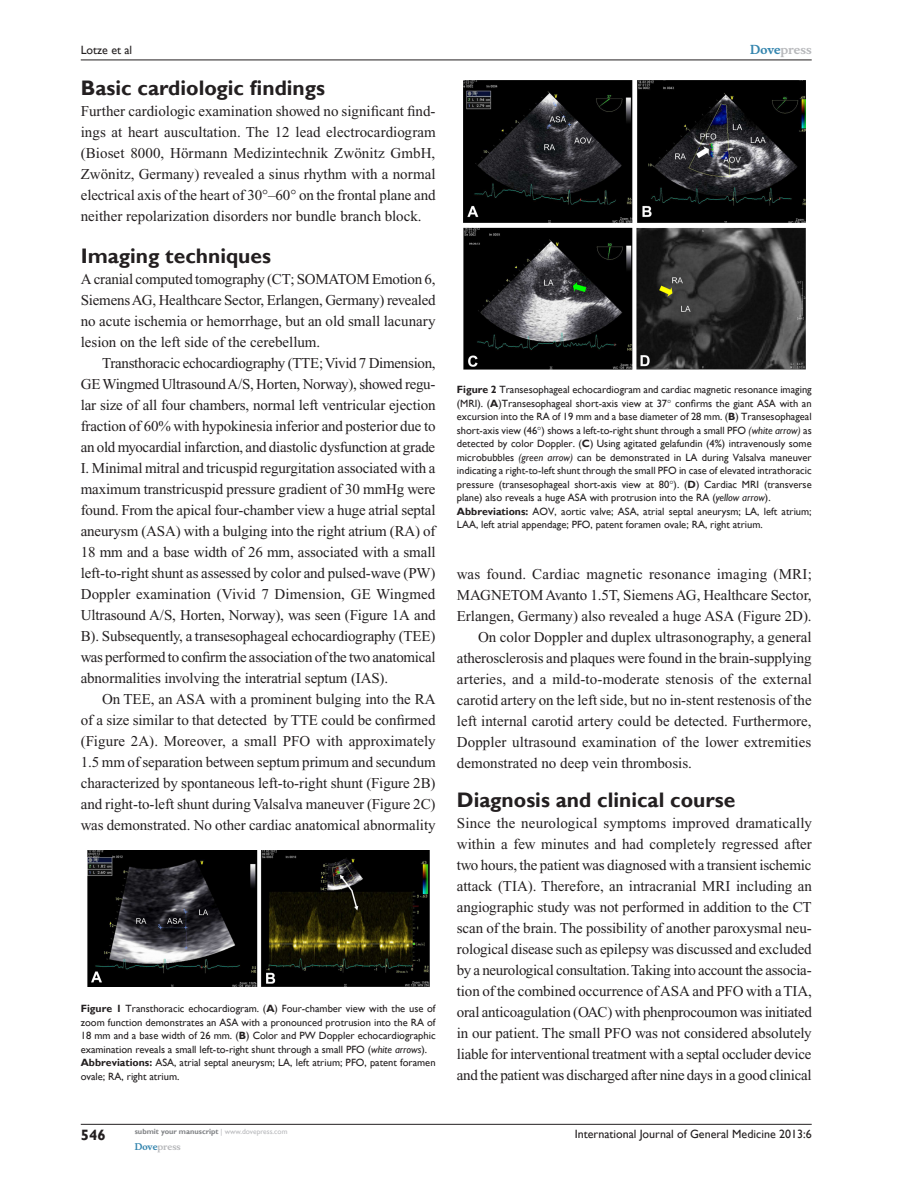
<style>
.page{position:relative;width:918px;height:1188px;background:#fff}
.page>*{position:absolute;margin:0;border:0;box-sizing:border-box;transform-origin:0 0}
.t1{font:700 21px "Gill Sans";color:#231f20}
.Tx{font:15px/21px "Times New Roman";letter-spacing:-.005em;color:#231f20;text-align:justify}
.TxF{font:15px/21px "Times New Roman";color:#231f20;text-align:justify}
.RunFolio-V{font:700 15px "Gill Sans";color:#231f20}
.RunF-V{font:12px "Gill Sans";color:#231f20}
.RunH-Brand-V{font:700 12px "Musee";color:#b8b9bc}
.RunH-V{font:12px "Gill Sans";color:#231f20}
.FC{font:10.5px/13.5px "Gill Sans";color:#231f20;text-align:justify}
.FigSNRI{font:10.5px/13.5px "Gill Sans";color:#231f20}
.RunF-Brand-V{font:700 9px "Musee";color:#b8b9bc}
.RunF-SubmityourMS-V{font:700 7.5px "Gill Sans";color:#808285}
.s1{font-weight:700}
.s2{font-style:italic}
.s3{font-weight:400;color:#b8b9bc}
.s4{color:#3485ae}
</style>
<div class="page">
<img style="left:87px;top:850px;width:342px;height:137px">
<img style="left:463px;top:81px;width:342px;height:288px">
<hr style="left:81px;top:1124px;width:731px;height:1px;background:#231f20">
<hr style="left:81px;top:60px;width:731px;height:1px;background:#231f20">
<p class="RunH-V" style="left:81px;top:43px;width:53px">Lotze et al</p>
<h1 class="t1" style="left:81px;top:76px;width:246px">Basic cardiologic findings</h1>
<p class="TxF" style="left:81px;top:101px;width:357px">Further cardiologic examination showed no significant find&shy;ings at heart auscultation. The 12 lead electrocardiogram (Bioset 8000, Hörmann Medizintechnik Zwönitz GmbH, Zwönitz, Germany) revealed a sinus rhythm with a normal electrical axis of the heart of 30 –60 on the frontal plane and neither repolarization disorders nor bundle branch block.</p>
<h1 class="t1" style="left:81px;top:244px;width:192px">Imaging techniques</h1>
<p class="TxF" style="left:81px;top:269px;width:236px">A cranial computed tomography (CT; Somatom</p>
<p class="TxF" style="left:81px;top:269px;width:356px;text-indent:291px">Emotion 6, Siemens AG, Healthcare Sector, Erlangen, Germany) revealed no acute ischemia or hemorrhage, but an old small lacunary lesion on the left side of the cerebellum.</p>
<p class="Tx" style="left:81px;top:353px;width:356px;text-indent:21px">Transthoracic echocardiography (TTE; Vivid 7 Dimension, GE Wingmed Ultrasound A/S, Horten, Norway), showed regu&shy;lar size of all four chambers, normal left ventricular ejection fraction of 60% with hypokinesia inferior and posterior due to an old myocardial infarction, and diastolic dysfunction at grade I. Minimal mitral and tricuspid regurgitation associated with a maximum transtricuspid pressure gradient of 30 mmHg were found. From the apical four-chamber view a huge atrial septal aneurysm (ASA) with a bulging into the right atrium (RA) of 18 mm and a base width of 26 mm, associated with a small left-to-right shunt as assessed by color and pulsed-wave (PW)<br>Doppler examination (Vivid 7 Dimension, GE Wingmed Ultrasound A/S, Horten, Norway), was seen (Figure 1A and B). Subsequently, a transesophageal echocardiography (TEE) was performed to confirm the association of the two anatomical abnormalities involving the interatrial septum (IAS).</p>
<p class="Tx" style="left:81px;top:689px;width:356px;text-indent:21px">On TEE, an ASA with a prominent bulging into the RA of a size similar to that detected by TTE could be confirmed (Figure 2A). Moreover, a small PFO with approximately 1.5 mm of separation between septum primum and secundum characterized by spontaneous left-to-right shunt (Figure 2B) and right-to-left shunt during Valsalva maneuver (Figure 2C) was demonstrated. No other cardiac anatomical abnormality</p>
<p class="FC" style="left:81px;top:1002px;width:356px"><span class="s1">Figure 1</span> Transthoracic echocardiogram. (<span class="s1">A</span>) Four-chamber view with the use of zoom function demonstrates an ASA with a pronounced protrusion into the RA of 18 mm and a base width of 26 mm. (<span class="s1">B</span>) Color and PW Doppler echocardiographic examination reveals a small left-to-right shunt through a small PFO (<span class="s2">white arrows</span>).</p>
<p class="FigSNRI" style="left:81px;top:1056px;width:356px"><span class="s1">Abbreviations:</span> ASA, atrial septal aneurysm; LA, left atrium; PFO, patent foramen ovale; RA, right atrium.</p>
<p class="RunFolio-V" style="left:81px;top:1126px;width:26px">546</p>
<p class="RunF-SubmityourMS-V" style="left:135px;top:1127px;width:154px">submit your manuscript <span class="s3">| www.dovepress.com</span></p>
<p class="RunF-Brand-V" style="left:135px;top:1141px;width:48px"><span class="s4">Dove</span>press</p>
<p class="RunH-Brand-V" style="left:750px;top:43px;width:63px"><span class="s4">Dove</span>press</p>
<p class="FC" style="left:457px;top:383px;width:356px"><span class="s1">Figure 2</span> Transesophageal echocardiogram and cardiac magnetic resonance imaging (MRI). (<span class="s1">A</span>)Transesophageal short-axis view at 37 confirms the giant ASA with an excursion into the RA of 19 mm and a base diameter of 28 mm. (<span class="s1">B</span>) Transesophageal short-axis view (46 ) shows a left-to-right shunt through a small PFO <span class="s2">(white arrow)</span> as detected by color Doppler. (<span class="s1">C</span>) Using agitated gelafundin (4%) intravenously some microbubbles <span class="s2">(green arrow)</span> can be demonstrated in LA during Valsalva maneuver indicating a right-to-left shunt through the small PFO in case of elevated intrathoracic pressure (transesophageal short-axis view at 80 ). (<span class="s1">D</span>) Cardiac MRI (transverse plane) also reveals a huge ASA with protrusion into the RA (<span class="s2">yellow arrow</span>).</p>
<p class="FigSNRI" style="left:457px;top:505px;width:356px"><span class="s1">Abbreviations:</span> AOV, aortic valve; ASA, atrial septal aneurysm; LA, left atrium;<br>LAA, left atrial appendage; PFO, patent foramen ovale; RA, right atrium.</p>
<p class="Tx" style="left:457px;top:563px;width:356px">was found. Cardiac magnetic resonance imaging (MRI; MAGNETOM Avanto 1.5T, Siemens AG, Healthcare Sector, Erlangen, Germany) also revealed a huge ASA (Figure 2D).</p>
<p class="Tx" style="left:457px;top:626px;width:357px;text-indent:21px">On color Doppler and duplex ultrasonography, a general atherosclerosis and plaques were found in the brain-supplying arteries, and a mild-to-moderate stenosis of the external carotid artery on the left side, but no in-stent restenosis of the left internal carotid artery could be detected. Furthermore, Doppler ultrasound examination of the lower extremities demonstrated no deep vein thrombosis.</p>
<h1 class="t1" style="left:457px;top:787px;width:280px">Diagnosis and clinical course</h1>
<p class="TxF" style="left:457px;top:812px;width:357px">Since the neurological symptoms improved dramatically within a few minutes and had completely regressed after two hours, the patient was diagnosed with a transient ischemic attack (TIA). Therefore, an intracranial MRI including an angiographic study was not performed in addition to the CT scan of the brain. The possibility of another paroxysmal neu&shy;rological disease such as epilepsy was discussed and excluded by a neurological consultation. Taking into account the associa&shy;tion of the combined occurrence of ASA and PFO with a TIA, oral anticoagulation (OAC) with phenprocoumon was initiated in our patient. The small PFO was not considered absolutely liable for interventional treatment with a septal occluder device and the patient was discharged after nine days in a good clinical</p>
<p class="RunF-V" style="left:575px;top:1127px;width:238px">International Journal of General Medicine 2013:6</p>
</div>
